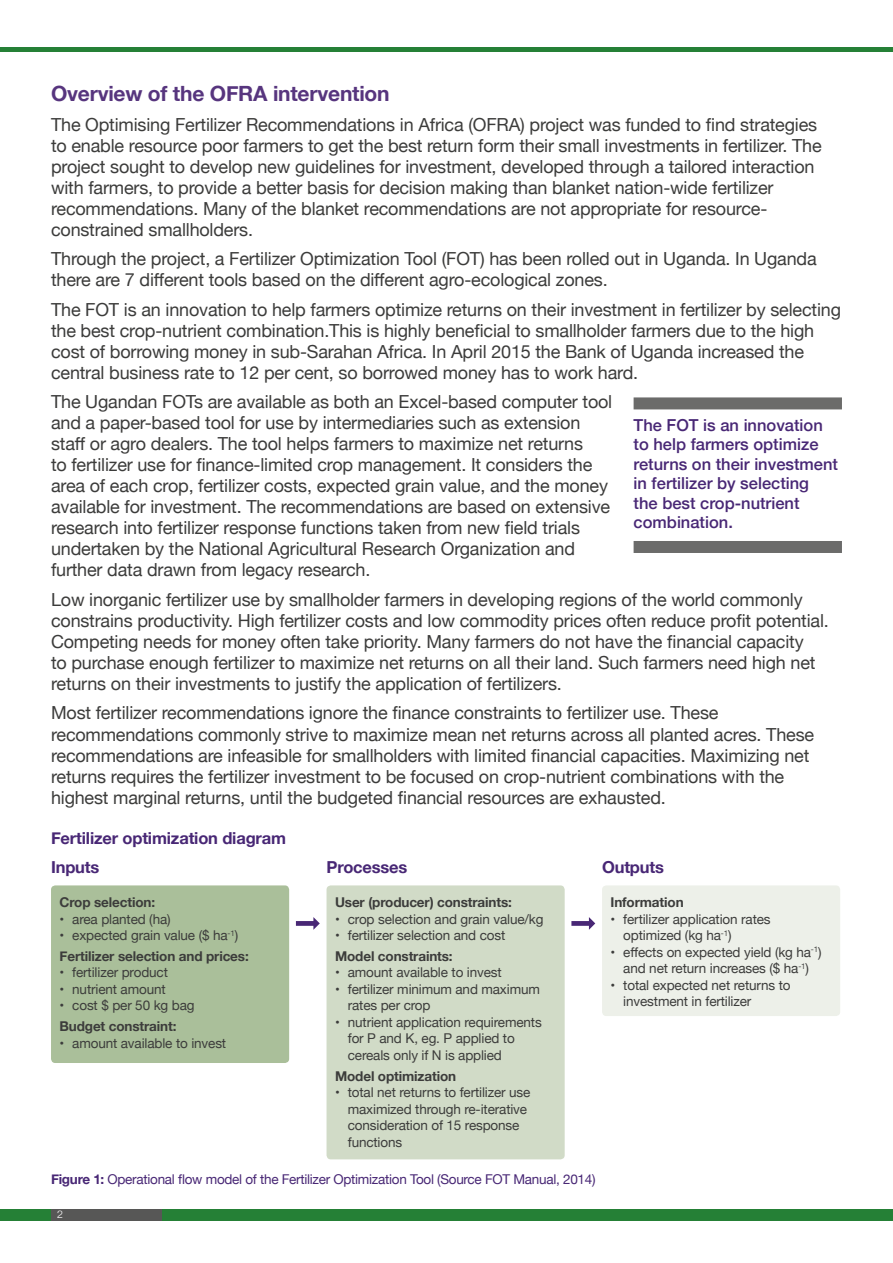
<style>
.page{position:relative;width:893px;height:1263px;background:#fff}
.page>*{position:absolute;margin:0;border:0;box-sizing:border-box;transform-origin:0 0}
.t1{font:700 21px "Helvetica Neue";letter-spacing:-.01em;color:#57357e}
.t2{font:18px/21px "Helvetica Neue";letter-spacing:-.01em;color:#3c3c3b}
.t3{font:500 16.5px/19.5px "Helvetica Neue";color:#482775}
.t4{font:700 16.5px "Helvetica Neue";letter-spacing:-.01em;color:#482775}
.t5{font:13.5px/16.5px "Helvetica Neue";letter-spacing:-.01em;color:#3c3c3b}
.t6{font:700 13.5px/20.7px "Helvetica Neue";letter-spacing:-.01em;color:#3c3c3b}
.t7{font:13.5px "Helvetica Neue";letter-spacing:-.02em;color:#482775}
.t8{font:300 10.5px "Helvetica Neue";color:#fff}
.s1{font-weight:400}
.s2{font-weight:700}
</style>
<div class="page">
<div style="left:0;top:1209px;width:893px;height:12px;background:#258036"></div>
<div style="left:51px;top:1209px;width:111px;height:12px;background:#575756"></div>
<div style="left:0;top:47px;width:893px;height:5px;background:#258036"></div>
<div style="left:51px;top:885px;width:238px;height:178px;background:#aabf9a;border-radius:4px"></div>
<div style="left:327px;top:885px;width:238px;height:274px;background:#d1dbc7;border-radius:4px"></div>
<div style="left:602px;top:885px;width:238px;height:131px;background:#edf0e9;border-radius:4px"></div>
<svg style="left:296px;top:917px;width:24px;height:13px"></svg>
<svg style="left:571px;top:917px;width:24px;height:13px"></svg>
<div style="left:634px;top:397px;width:208px;height:12px;background:#6b6b6a"></div>
<div style="left:634px;top:541px;width:208px;height:12px;background:#6b6b6a"></div>
<p class="t1" style="left:51px;top:77px;width:340px">Overview of the OFRA intervention</p>
<p class="t2" style="left:51px;top:115px;width:772px">The Optimising Fertilizer Recommendations in Africa (OFRA) project was funded to find strategies to enable resource poor farmers to get the best return form their small investments in fertilizer. The project sought to develop new guidelines for investment, developed through a tailored interaction with farmers, to provide a better basis for decision making than blanket nation-wide fertilizer recommendations. Many of the blanket recommendations are not appropriate for resource&shy;constrained smallholders.</p>
<p class="t2" style="left:51px;top:249px;width:767px">Through the project, a Fertilizer Optimization Tool (FOT) has been rolled out in Uganda. In Uganda there are 7 different tools based on the different agro-ecological zones.</p>
<p class="t2" style="left:51px;top:300px;width:791px">The FOT is an innovation to help farmers optimize returns on their investment in fertilizer by selecting the best crop-nutrient combination.This is highly beneficial to smallholder farmers due to the high cost of borrowing money in sub-Sarahan Africa. In April 2015 the Bank of Uganda increased the central business rate to 12 per cent, so borrowed money has to work hard.</p>
<p class="t2" style="left:51px;top:392px;width:563px">The Ugandan FOTs are available as both an Excel-based computer tool and a paper-based tool for use by intermediaries such as extension staff or agro dealers. The tool helps farmers to maximize net returns<br>to fertilizer use for finance-limited crop management. It considers the area of each crop, fertilizer costs, expected grain value, and the money available for investment. The recommendations are based on extensive research into fertilizer response functions taken from new field trials undertaken by the National Agricultural Research Organization and further data drawn from legacy research.</p>
<p class="t2" style="left:51px;top:590px;width:779px">Low inorganic fertilizer use by smallholder farmers in developing regions of the world commonly constrains productivity. High fertilizer costs and low commodity prices often reduce profit potential.<br>Competing needs for money often take priority. Many farmers do not have the financial capacity<br>to purchase enough fertilizer to maximize net returns on all their land. Such farmers need high net returns on their investments to justify the application of fertilizers.</p>
<p class="t2" style="left:51px;top:704px;width:765px">Most fertilizer recommendations ignore the finance constraints to fertilizer use. These recommendations commonly strive to maximize mean net returns across all planted acres. These recommendations are infeasible for smallholders with limited financial capacities. Maximizing net returns requires the fertilizer investment to be focused on crop-nutrient combinations with the highest marginal returns, until the budgeted financial resources are exhausted.</p>
<p class="t3" style="left:634px;top:414px;width:206px">The FOT is an innovation to help farmers optimize returns on their investment in fertilizer by selecting<br>the best crop-nutrient combination.</p>
<p class="t4" style="left:51px;top:825px;width:237px">Fertilizer optimization diagram</p>
<p class="t4" style="left:51px;top:854px;width:50px">Inputs</p>
<p class="t4" style="left:327px;top:854px;width:82px">Processes</p>
<p class="t4" style="left:602px;top:854px;width:63px">Outputs</p>
<p class="t6" style="left:60px;top:892px;width:97px">Crop selection:</p>
<p class="t5" style="left:60px;top:911px;width:113px">• area planted (ha)</p>
<p class="t6" style="left:60px;top:925px;width:191px"><span class="s1">• expected grain value ($ ha</span><sup>-1</sup><span class="s1">)<br></span>Fertilizer selection and prices:</p>
<p class="t5" style="left:60px;top:965px;width:110px">• fertilizer product</p>
<p class="t5" style="left:60px;top:981px;width:108px">• nutrient amount</p>
<p class="t5" style="left:60px;top:998px;width:136px">• cost $ per 50 kg bag</p>
<p class="t6" style="left:60px;top:1016px;width:118px">Budget constraint:</p>
<p class="t5" style="left:60px;top:1035px;width:168px">• amount available to invest</p>
<p class="t6" style="left:335px;top:892px;width:178px">User (producer) constraints:</p>
<p class="t5" style="left:335px;top:911px;width:210px">• crop selection and grain value/kg</p>
<p class="t5" style="left:335px;top:928px;width:172px">• fertilizer selection and cost</p>
<p class="t6" style="left:335px;top:946px;width:119px">Model constraints:</p>
<p class="t5" style="left:335px;top:965px;width:168px">• amount available to invest</p>
<p class="t5" style="left:348px;top:981px;width:194px;text-indent:-13px">• fertilizer minimum and maximum rates per crop</p>
<p class="t5" style="left:348px;top:1014px;width:195px;text-indent:-13px">• nutrient application requirements for P and K, eg. P applied to cereals only if N is applied</p>
<p class="t6" style="left:335px;top:1066px;width:123px">Model optimization</p>
<p class="t5" style="left:348px;top:1085px;width:184px;text-indent:-13px">• total net returns to fertilizer use maximized through re-iterative consideration of 15 response functions</p>
<p class="t7" style="left:51px;top:1170px;width:546px"><span class="s2">Figure 1:</span> Operational flow model of the Fertilizer Optimization Tool (Source FOT Manual, 2014)</p>
<p class="t8" style="left:57px;top:1206px;width:7px">2</p>
<p class="t6" style="left:611px;top:892px;width:75px">Information</p>
<p class="t5" style="left:623px;top:911px;width:149px;text-indent:-13px">• fertilizer application rates optimized (kg ha<sup>-1</sup>)</p>
<p class="t5" style="left:611px;top:944px;width:213px;text-align:center">• effects on expected yield (kg ha<sup>-1</sup>) and net return increases ($ ha<sup>-1</sup>)</p>
<p class="t5" style="left:623px;top:977px;width:169px;text-indent:-13px">• total expected net returns to investment in fertilizer</p>
</div>
